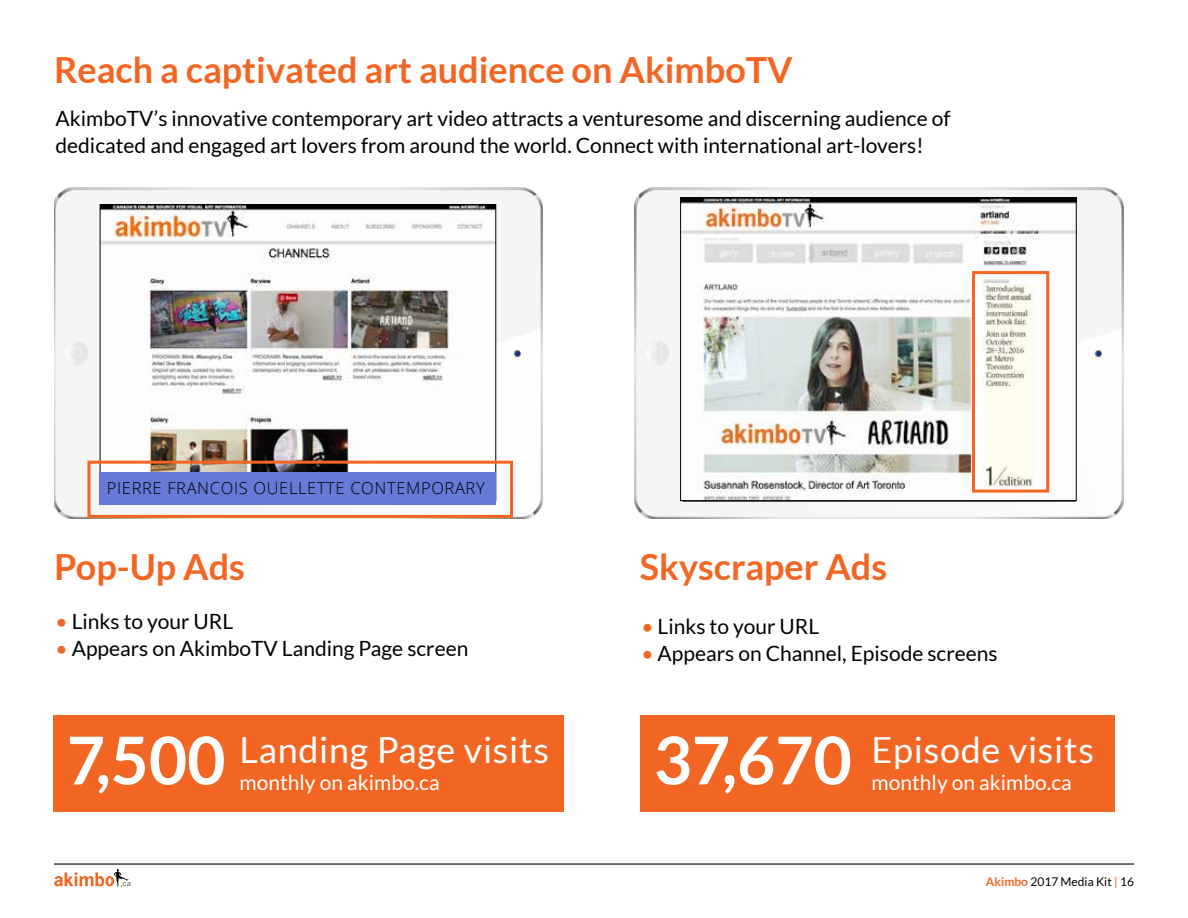
<style>
.page{position:relative;width:1188px;height:918px;background:#fff}
.page>*{position:absolute;margin:0;border:0;box-sizing:border-box;transform-origin:0 0}
.t1{font:700 66px "Lato";color:#fff}
.t2{font:700 36px "Lato";color:#f26522}
.t3{font:36px "Lato";letter-spacing:.02em;color:#fff}
.t4{font:21px/27px "Lato";color:#000}
.t5{font:21px "Lato";color:#fff}
.t6{font:300 16.5px "Open Sans";letter-spacing:.04em;color:#000}
.t7{font:12px "Lato";color:#000}
.s1{color:#f26522}
.s2{font-weight:700;color:#f26522}
</style>
<div class="page">
<hr style="left:54px;top:863px;width:1080px;height:2px;background:#000">
<svg style="left:54px;top:869px;width:77px;height:17px"></svg>
<img style="left:54px;top:187px;width:489px;height:331px">
<img style="left:635px;top:187px;width:488px;height:331px">
<img style="left:102px;top:206px;width:392px;height:266px">
<img style="left:682px;top:199px;width:393px;height:300px">
<div style="left:680px;top:197px;width:397px;height:304px;border:1px solid #000"></div>
<div style="left:87px;top:461px;width:426px;height:57px;border:3px solid #f26522"></div>
<div style="left:972px;top:271px;width:77px;height:222px;border:3px solid #f26522"></div>
<div style="left:100px;top:472px;width:396px;height:33px;background:#6679d7"></div>
<div style="left:640px;top:716px;width:475px;height:96px;background:#f26522"></div>
<div style="left:53px;top:716px;width:511px;height:96px;background:#f26522"></div>
<h2 class="t2" style="left:54px;top:49px;width:740px">Reach a captivated art audience on AkimboTV</h2>
<p class="t4" style="left:56px;top:105px;width:897px">AkimboTV’s innovative contemporary art video attracts a venturesome and discerning audience of dedicated and engaged art lovers from around the world. Connect with international art-lovers!</p>
<p class="t6" style="left:107px;top:477px;width:380px">PIERRE FRANCOIS OUELLETTE CONTEMPORARY</p>
<h2 class="t2" style="left:54px;top:547px;width:192px">Pop-Up Ads</h2>
<p class="t4" style="left:56px;top:608px;width:179px"><span class="s1">•</span> Links to your URL</p>
<p class="t4" style="left:56px;top:635px;width:414px"><span class="s1">•</span> Appears on AkimboTV Landing Page screen</p>
<h2 class="t2" style="left:640px;top:547px;width:249px">Skyscraper Ads</h2>
<p class="t4" style="left:641px;top:613px;width:179px"><span class="s1">•</span> Links to your URL</p>
<p class="t4" style="left:641px;top:640px;width:358px"><span class="s1">•</span> Appears on Channel, Episode screens</p>
<h1 class="t1" style="left:67px;top:723px;width:160px">7,500</h1>
<h2 class="t3" style="left:239px;top:730px;width:311px">Landing Page visits</h2>
<p class="t5" style="left:239px;top:771px;width:202px">monthly on akimbo.ca</p>
<h1 class="t1" style="left:653px;top:723px;width:200px">37,670</h1>
<h2 class="t3" style="left:872px;top:730px;width:224px">Episode visits</h2>
<p class="t5" style="left:872px;top:771px;width:202px">monthly on akimbo.ca</p>
<p class="t7" style="left:986px;top:875px;width:150px"><span class="s2">Akimbo</span> 2017 Media Kit <span class="s1">|</span> 16</p>
</div>
